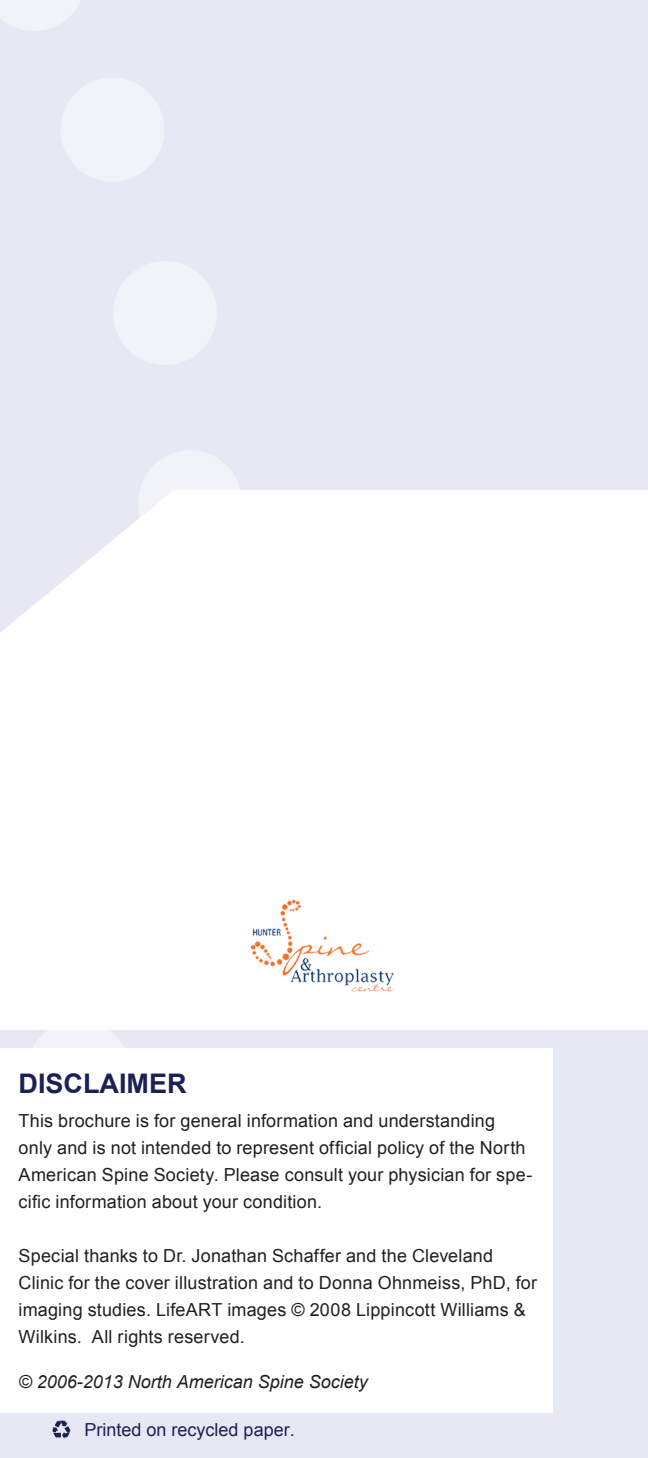
<style>
.page{position:relative;width:648px;height:1458px;background:#e6e9f4}
.page>*{position:absolute;margin:0;border:0;box-sizing:border-box;transform-origin:0 0}
.t1{font:700 27px "Arial";color:#1c2056}
.t2{font:18px/27px "Arial";letter-spacing:.01em;color:#231f20}
.t3{font:italic 18px "Arial";color:#231f20}
.t4{font:18px "Arial";color:#1c2056}
</style>
<div class="page">
<div style="left:174px;top:490px;width:474px;height:540px;background:#fff"></div>
<div style="left:0;top:671px;width:184px;height:359px;background:#fff"></div>
<svg style="left:0;top:485px;width:172px;height:186px"></svg>
<hr style="left:172px;top:491px;width:3px;height:180px;background:#fff">
<svg style="left:59px;top:76px;width:106px;height:107px"></svg>
<svg style="left:112px;top:260px;width:106px;height:106px"></svg>
<svg style="left:137px;top:449px;width:106px;height:106px"></svg>
<svg style="left:117px;top:637px;width:55px;height:34px"></svg>
<svg style="left:26px;top:1030px;width:106px;height:18px"></svg>
<svg style="left:0;top:0;width:87px;height:32px"></svg>
<div style="left:0;top:1048px;width:553px;height:365px;background:#fff"></div>
<svg style="left:52px;top:1421px;width:18px;height:18px"></svg>
<img style="left:251px;top:899px;width:143px;height:93px">
<p class="t1" style="left:19px;top:1066px;width:169px">DISCLAIMER</p>
<p class="t2" style="left:19px;top:1107px;width:515px">This brochure is for general information and understanding only and is not intended to represent official policy of the North American Spine Society. Please consult your physician for spe&shy;cific information about your condition.</p>
<p class="t2" style="left:19px;top:1242px;width:520px">Special thanks to Dr. Jonathan Schaffer and the Cleveland Clinic for the cover illustration and to Donna Ohnmeiss, PhD, for imaging studies. LifeART images © 2008 Lippincott Williams &amp; Wilkins. All rights reserved.</p>
<p class="t3" style="left:19px;top:1370px;width:351px">© 2006-2013 North American Spine Society</p>
<p class="t4" style="left:85px;top:1418px;width:212px">Printed on recycled paper.</p>
</div>
